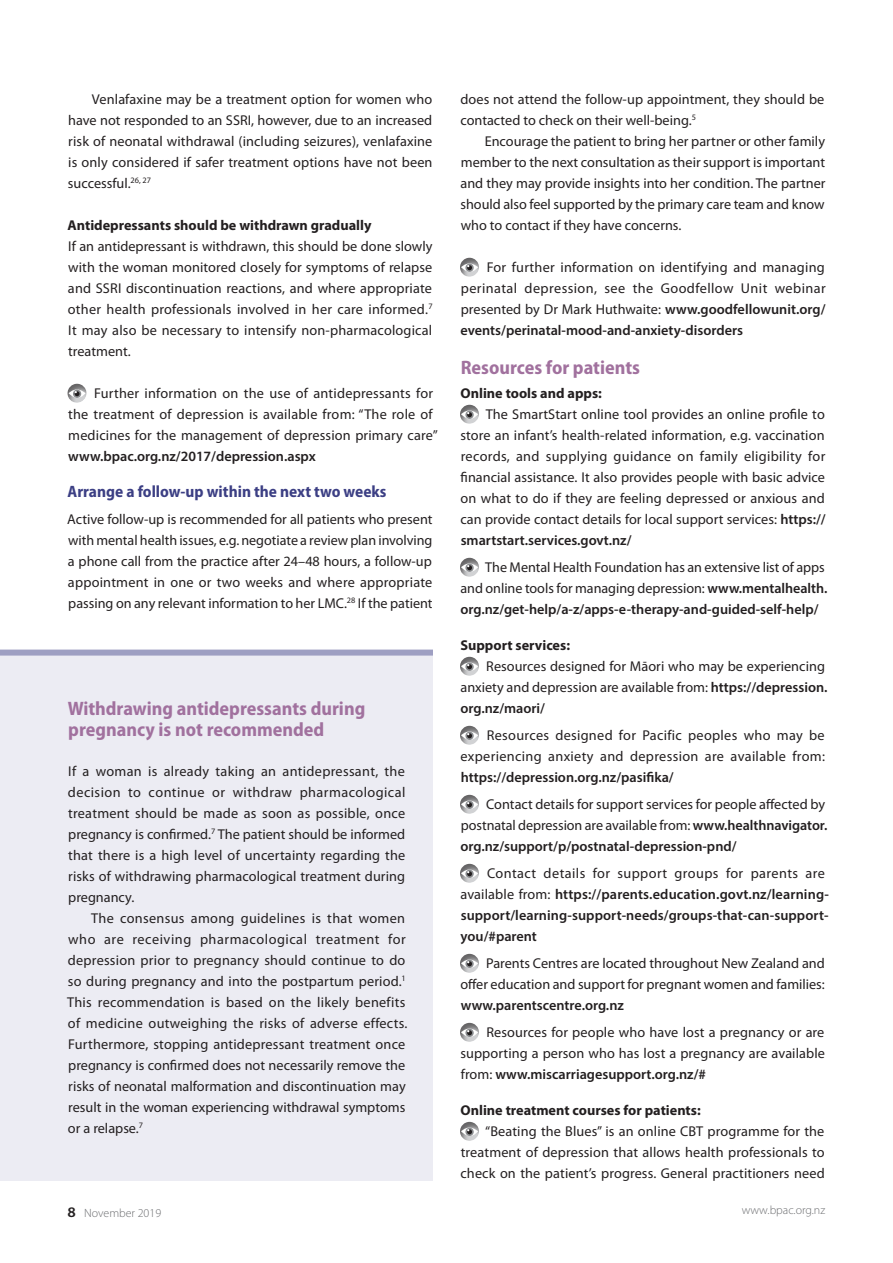
<style>
.page{position:relative;width:893px;height:1263px;background:#fff}
.page>*{position:absolute;margin:0;border:0;box-sizing:border-box;transform-origin:0 0}
.A_head{font:700 semi-condensed 19.5px/21px "Myriad Pro";color:#a1719e}
.B_head{font:700 semi-condensed 16.5px "Myriad Pro";color:#3c3f84}
.Body{font:14.25px/21px "Myriad Pro";color:#231f20;text-align:justify}
.Body-First_Line_Inde{font:14.25px/21px "Myriad Pro";letter-spacing:.01em;color:#231f20;text-align:justify}
.Body_Line_Space{font:14.25px/21px "Myriad Pro";letter-spacing:.015em;color:#231f20;text-align:justify}
.Body-2{font:600 14.25px/21px "Myriad Pro";letter-spacing:.005em;color:#231f20}
.C_head{font:700 14.25px "Myriad Pro";color:#231f20}
.t1{font:300 12px "Myriad Pro";color:#6c6d70}
.s1{font-weight:600}
.s2{font-weight:400}
.s3{font-weight:600;font-size:15.75px;color:#231f20}
</style>
<div class="page">
<div style="left:0;top:650px;width:433px;height:530px;background:#ececf3"></div>
<div style="left:0;top:650px;width:433px;height:6px;background:#9e9fc2"></div>
<div style="left:458px;top:256px;width:22px;height:22px;background:#231f20;opacity:.6"></div>
<svg style="left:461px;top:263px;width:17px;height:9px"></svg>
<svg style="left:465px;top:264px;width:9px;height:8px"></svg>
<svg style="left:467px;top:265px;width:5px;height:5px"></svg>
<div style="left:458px;top:403px;width:22px;height:22px;background:#231f20;opacity:.6"></div>
<svg style="left:461px;top:410px;width:17px;height:9px"></svg>
<svg style="left:465px;top:411px;width:9px;height:8px"></svg>
<svg style="left:467px;top:412px;width:5px;height:5px"></svg>
<div style="left:458px;top:556px;width:22px;height:22px;background:#231f20;opacity:.6"></div>
<svg style="left:461px;top:563px;width:17px;height:9px"></svg>
<svg style="left:465px;top:564px;width:9px;height:8px"></svg>
<svg style="left:467px;top:565px;width:5px;height:5px"></svg>
<div style="left:458px;top:655px;width:22px;height:22px;background:#231f20;opacity:.6"></div>
<svg style="left:461px;top:662px;width:17px;height:9px"></svg>
<svg style="left:465px;top:663px;width:9px;height:8px"></svg>
<svg style="left:467px;top:664px;width:5px;height:5px"></svg>
<div style="left:458px;top:724px;width:22px;height:22px;background:#231f20;opacity:.6"></div>
<svg style="left:461px;top:731px;width:17px;height:9px"></svg>
<svg style="left:465px;top:732px;width:9px;height:8px"></svg>
<svg style="left:467px;top:733px;width:5px;height:5px"></svg>
<div style="left:458px;top:793px;width:22px;height:22px;background:#231f20;opacity:.6"></div>
<svg style="left:461px;top:800px;width:17px;height:9px"></svg>
<svg style="left:465px;top:801px;width:9px;height:8px"></svg>
<svg style="left:467px;top:802px;width:5px;height:5px"></svg>
<div style="left:458px;top:862px;width:22px;height:22px;background:#231f20;opacity:.6"></div>
<svg style="left:461px;top:869px;width:17px;height:9px"></svg>
<svg style="left:465px;top:870px;width:9px;height:8px"></svg>
<svg style="left:467px;top:871px;width:5px;height:5px"></svg>
<div style="left:458px;top:952px;width:22px;height:22px;background:#231f20;opacity:.6"></div>
<svg style="left:461px;top:959px;width:17px;height:9px"></svg>
<svg style="left:465px;top:960px;width:9px;height:8px"></svg>
<svg style="left:467px;top:961px;width:5px;height:5px"></svg>
<div style="left:458px;top:1021px;width:22px;height:22px;background:#231f20;opacity:.6"></div>
<svg style="left:461px;top:1028px;width:17px;height:9px"></svg>
<svg style="left:465px;top:1029px;width:9px;height:8px"></svg>
<svg style="left:467px;top:1030px;width:5px;height:5px"></svg>
<div style="left:458px;top:1120px;width:22px;height:22px;background:#231f20;opacity:.6"></div>
<svg style="left:461px;top:1127px;width:17px;height:9px"></svg>
<svg style="left:465px;top:1128px;width:9px;height:8px"></svg>
<svg style="left:467px;top:1129px;width:5px;height:5px"></svg>
<div style="left:65px;top:382px;width:23px;height:22px;background:#231f20;opacity:.6"></div>
<svg style="left:69px;top:389px;width:17px;height:9px"></svg>
<svg style="left:73px;top:390px;width:8px;height:8px"></svg>
<svg style="left:75px;top:391px;width:5px;height:5px"></svg>
<p class="Body-First_Line_Inde" style="left:68px;top:88px;width:366px;text-indent:24px">Venlafaxine may be a treatment option for women who have not responded to an SSRI, however, due to an increased risk of neonatal withdrawal (including seizures), venlafaxine is only considered if safer treatment options have not been successful.<sup>26,</sup> <sup>27</sup></p>
<p class="C_head" style="left:68px;top:215px;width:305px">Antidepressants should be withdrawn gradually</p>
<p class="Body" style="left:68px;top:235px;width:366px">If an antidepressant is withdrawn, this should be done slowly with the woman monitored closely for symptoms of relapse and SSRI discontinuation reactions, and where appropriate other health professionals involved in her care informed.<sup>7<br></sup>It may also be necessary to intensify non-pharmacological treatment.</p>
<p class="Body_Line_Space" style="left:68px;top:382px;width:371px;text-align:left;text-indent:26px">Further information on the use of antidepressants for the treatment of depression is available from: “The role of medicines for the management of depression primary care” <span class="s1">www.bpac.org.nz/2017/depression.aspx</span></p>
<p class="B_head" style="left:68px;top:482px;width:320px">Arrange a follow-up within the next two weeks</p>
<p class="Body" style="left:67px;top:508px;width:367px">Active follow-up is recommended for all patients who present with mental health issues, e.g. negotiate a review plan involving a phone call from the practice after 24–48 hours, a follow-up appointment in one or two weeks and where appropriate passing on any relevant information to her LMC.<sup>28</sup> If the patient</p>
<p class="A_head" style="left:68px;top:698px;width:299px">Withdrawing antidepressants during pregnancy is not recommended</p>
<p class="Body" style="left:68px;top:760px;width:339px">If a woman is already taking an antidepressant, the decision to continue or withdraw pharmacological treatment should be made as soon as possible, once pregnancy is confirmed.<sup>7</sup> The patient should be informed that there is a high level of uncertainty regarding the risks of withdrawing pharmacological treatment during pregnancy.</p>
<p class="Body-First_Line_Inde" style="left:67px;top:907px;width:342px;text-align:left;text-indent:24px">The consensus among guidelines is that women who are receiving pharmacological treatment for depression prior to pregnancy should continue to do so during pregnancy and into the postpartum period.<sup>1<br></sup>This recommendation is based on the likely benefits of medicine outweighing the risks of adverse effects.<br>Furthermore, stopping antidepressant treatment once pregnancy is confirmed does not necessarily remove the risks of neonatal malformation and discontinuation may result in the woman experiencing withdrawal symptoms or a relapse.<sup>7</sup></p>
<p class="Body" style="left:460px;top:88px;width:365px">does not attend the follow-up appointment, they should be contacted to check on their well-being.<sup>5</sup></p>
<p class="Body-First_Line_Inde" style="left:460px;top:130px;width:367px;text-indent:24px">Encourage the patient to bring her partner or other family member to the next consultation as their support is important and they may provide insights into her condition. The partner should also feel supported by the primary care team and know who to contact if they have concerns.</p>
<p class="Body_Line_Space" style="left:460px;top:256px;width:367px;text-indent:26px">For further information on identifying and managing perinatal depression, see the Goodfellow Unit webinar presented by Dr Mark Huthwaite: <span class="s1">www.goodfellowunit.org/ events/perinatal-mood-and-anxiety-disorders</span></p>
<p class="A_head" style="left:461px;top:357px;width:181px">Resources for patients</p>
<p class="C_head" style="left:460px;top:383px;width:143px">Online tools and apps:</p>
<p class="Body" style="left:460px;top:403px;width:367px;text-indent:25px">The SmartStart online tool provides an online profile to store an infant’s health-related information, e.g. vaccination records, and supplying guidance on family eligibility for financial assistance. It also provides people with basic advice on what to do if they are feeling depressed or anxious and can provide contact details for local support services: <span class="s1">https:// smartstart.services.govt.nz/</span></p>
<p class="Body" style="left:460px;top:556px;width:369px;text-align:left;text-indent:25px">The Mental Health Foundation has an extensive list of apps and online tools for managing depression: <span class="s1">www.mentalhealth. org.nz/get-help/a-z/apps-e-therapy-and-guided-self-help/</span></p>
<p class="C_head" style="left:460px;top:635px;width:111px">Support services:</p>
<p class="Body" style="left:460px;top:655px;width:369px;text-align:left;text-indent:26px">Resources designed for Māori who may be experiencing anxiety and depression are available from: <span class="s1">https://depression. org.nz/maori/</span></p>
<p class="Body" style="left:460px;top:724px;width:366px;text-indent:26px">Resources designed for Pacific peoples who may be experiencing anxiety and depression are available from: <span class="s1">https://depression.org.nz/pasifika/</span></p>
<p class="Body" style="left:460px;top:793px;width:368px;text-align:left;text-indent:26px">Contact details for support services for people affected by postnatal depression are available from: <span class="s1">www.healthnavigator. org.nz/support/p/postnatal-depression-pnd/</span></p>
<p class="Body-2" style="left:460px;top:862px;width:370px;text-indent:27px"><span class="s2">Contact details for support groups for parents are available from:</span> https://parents.education.govt.nz/learning&shy;support/learning-support-needs/groups-that-can-support&shy;you/#parent</p>
<p class="Body" style="left:460px;top:952px;width:366px;text-indent:26px">Parents Centres are located throughout New Zealand and offer education and support for pregnant women and families: <span class="s1">www.parentscentre.org.nz</span></p>
<p class="Body" style="left:460px;top:1021px;width:366px;text-indent:26px">Resources for people who have lost a pregnancy or are supporting a person who has lost a pregnancy are available from: <span class="s1">www.miscarriagesupport.org.nz/#</span></p>
<p class="C_head" style="left:460px;top:1100px;width:242px">Online treatment courses for patients:</p>
<p class="Body" style="left:460px;top:1120px;width:366px;text-indent:25px">“Beating the Blues” is an online CBT programme for the treatment of depression that allows health professionals to check on the patient’s progress. General practitioners need</p>
<p class="t1" style="left:68px;top:1206px;width:95px"><span class="s3">8</span> November 2019</p>
<p class="t1" style="left:742px;top:1202px;width:85px">www.bpac.org.nz</p>
</div>
